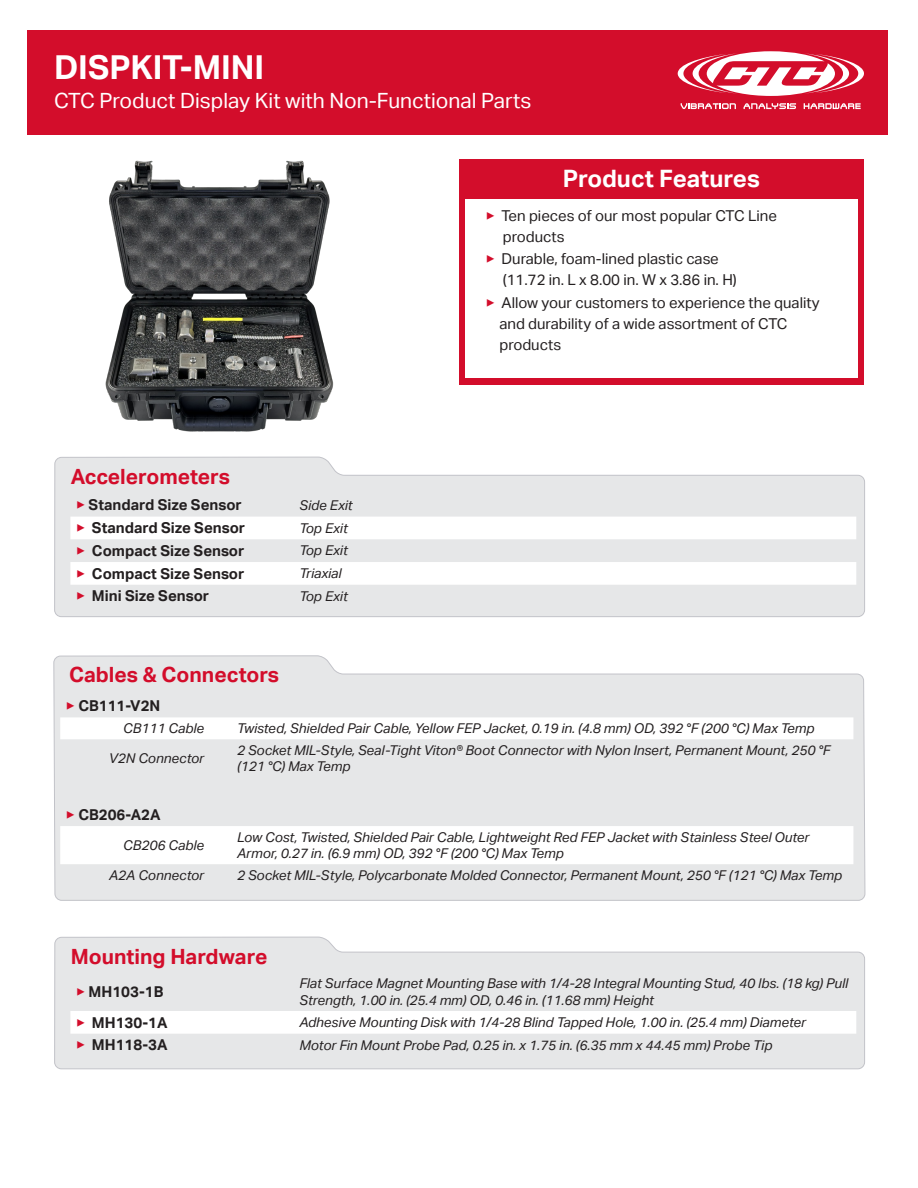
<style>
.page{position:relative;width:918px;height:1188px;background:#fff}
.page>*{position:absolute;margin:0;border:0;box-sizing:border-box;transform-origin:0 0}
.t1{font:700 33px "Aktiv Grotesk";color:#fff}
.t2{font:700 24px "Aktiv Grotesk";color:#fff}
.t3{font:700 21px "Aktiv Grotesk";color:#d30d2b}
.t4{font:21px "Aktiv Grotesk";color:#fff}
.t5{font:15px/21px "Aktiv Grotesk";color:#231f20}
.t6{font:700 15px "Aktiv Grotesk";color:#231f20}
.t7{font:italic 13.5px/16.5px "Aktiv Grotesk";color:#231f20}
.s1{color:#d30d2b}
.s2{font-weight:700;color:#d30d2b}
</style>
<div class="page">
<div style="left:27px;top:30px;width:861px;height:105px;background:#d30d2b"></div>
<svg style="left:678px;top:51px;width:186px;height:45px"></svg>
<svg style="left:681px;top:103px;width:55px;height:6px"></svg>
<svg style="left:744px;top:103px;width:52px;height:6px"></svg>
<svg style="left:804px;top:103px;width:57px;height:6px"></svg>
<svg style="left:54px;top:456px;width:811px;height:161px;background:#e8e9ea"></svg>
<div style="left:459px;top:159px;width:404px;height:225px;background:#d30d2b"></div>
<div style="left:465px;top:200px;width:393px;height:178px;background:#fff"></div>
<img style="left:105px;top:160px;width:229px;height:272px">
<svg style="left:53px;top:655px;width:813px;height:246px;background:#e7e8e9"></svg>
<svg style="left:70px;top:517px;width:786px;height:68px"></svg>
<svg style="left:60px;top:717px;width:793px;height:22px"></svg>
<svg style="left:60px;top:826px;width:793px;height:38px"></svg>
<svg style="left:54px;top:937px;width:811px;height:133px;background:#e7e8e9"></svg>
<svg style="left:70px;top:1011px;width:786px;height:23px"></svg>
<h1 class="t1" style="left:54px;top:48px;width:212px">DISPKIT-MINI</h1>
<h3 class="t4" style="left:54px;top:88px;width:479px">CTC Product Display Kit with Non-Functional Parts</h3>
<p class="t3" style="left:71px;top:465px;width:161px">Accelerometers</p>
<p class="t6" style="left:76px;top:496px;width:167px"><span class="s1">▶</span> Standard Size Sensor</p>
<p class="t7" style="left:299px;top:497px;width:55px">Side Exit</p>
<p class="t6" style="left:76px;top:519px;width:170px"><span class="s1">▶</span> Standard Size Sensor</p>
<p class="t7" style="left:299px;top:520px;width:50px">Top Exit</p>
<p class="t6" style="left:76px;top:542px;width:170px"><span class="s1">▶</span> Compact Size Sensor</p>
<p class="t7" style="left:299px;top:543px;width:50px">Top Exit</p>
<p class="t6" style="left:76px;top:565px;width:170px"><span class="s1">▶</span> Compact Size Sensor</p>
<p class="t7" style="left:299px;top:565px;width:44px">Triaxial</p>
<p class="t6" style="left:76px;top:587px;width:134px"><span class="s1">▶</span> Mini Size Sensor</p>
<p class="t7" style="left:299px;top:588px;width:50px">Top Exit</p>
<p class="t3" style="left:69px;top:662px;width:212px">Cables &amp; Connectors</p>
<p class="t2" style="left:563px;top:165px;width:199px">Product Features</p>
<p class="t5" style="left:503px;top:205px;width:276px;text-indent:-17px"><span class="s2">▶</span> Ten pieces of our most popular CTC Line products</p>
<p class="t5" style="left:503px;top:248px;width:236px;text-indent:-17px"><span class="s2">▶</span> Durable, foam-lined plastic case (11.72 in. L x 8.00 in. W x 3.86 in. H)</p>
<p class="t5" style="left:499px;top:292px;width:322px;text-indent:-13px"><span class="s2">▶</span> Allow your customers to experience the quality and durability of a wide assortment of CTC products</p>
<p class="t6" style="left:66px;top:697px;width:96px"><span class="s1">▶</span> CB111-V2N</p>
<p class="t7" style="left:123px;top:720px;width:82px">CB111 Cable</p>
<p class="t7" style="left:237px;top:720px;width:579px">Twisted, Shielded Pair Cable, Yellow FEP Jacket, 0.19 in. (4.8 mm) OD, 392 °F (200 °C) Max Temp</p>
<p class="t7" style="left:109px;top:750px;width:97px">V2N Connector</p>
<p class="t7" style="left:237px;top:742px;width:595px">2 Socket MIL-Style, Seal-Tight Viton® Boot Connector with Nylon Insert, Permanent Mount, 250 °F (121 °C) Max Temp</p>
<p class="t6" style="left:66px;top:806px;width:96px"><span class="s1">▶</span> CB206-A2A</p>
<p class="t7" style="left:123px;top:837px;width:82px">CB206 Cable</p>
<p class="t7" style="left:237px;top:829px;width:574px">Low Cost, Twisted, Shielded Pair Cable, Lightweight Red FEP Jacket with Stainless Steel Outer<br>Armor, 0.27 in. (6.9 mm) OD, 392 °F (200 °C) Max Temp</p>
<p class="t7" style="left:109px;top:867px;width:96px">A2A Connector</p>
<p class="t7" style="left:237px;top:867px;width:606px">2 Socket MIL-Style, Polycarbonate Molded Connector, Permanent Mount, 250 °F (121 °C) Max Temp</p>
<p class="t3" style="left:71px;top:945px;width:198px">Mounting Hardware</p>
<p class="t6" style="left:76px;top:983px;width:89px"><span class="s1">▶</span> MH103-1B</p>
<p class="t7" style="left:299px;top:976px;width:550px">Flat Surface Magnet Mounting Base with 1/4-28 Integral Mounting Stud, 40 lbs. (18 kg) Pull<br>Strength, 1.00 in. (25.4 mm) OD, 0.46 in. (11.68 mm) Height</p>
<p class="t6" style="left:76px;top:1014px;width:93px"><span class="s1">▶</span> MH130-1A</p>
<p class="t7" style="left:299px;top:1014px;width:508px">Adhesive Mounting Disk with 1/4-28 Blind Tapped Hole, 1.00 in. (25.4 mm) Diameter</p>
<p class="t6" style="left:76px;top:1036px;width:93px"><span class="s1">▶</span> MH118-3A</p>
<p class="t7" style="left:299px;top:1037px;width:475px">Motor Fin Mount Probe Pad, 0.25 in. x 1.75 in. (6.35 mm x 44.45 mm) Probe Tip</p>
</div>
